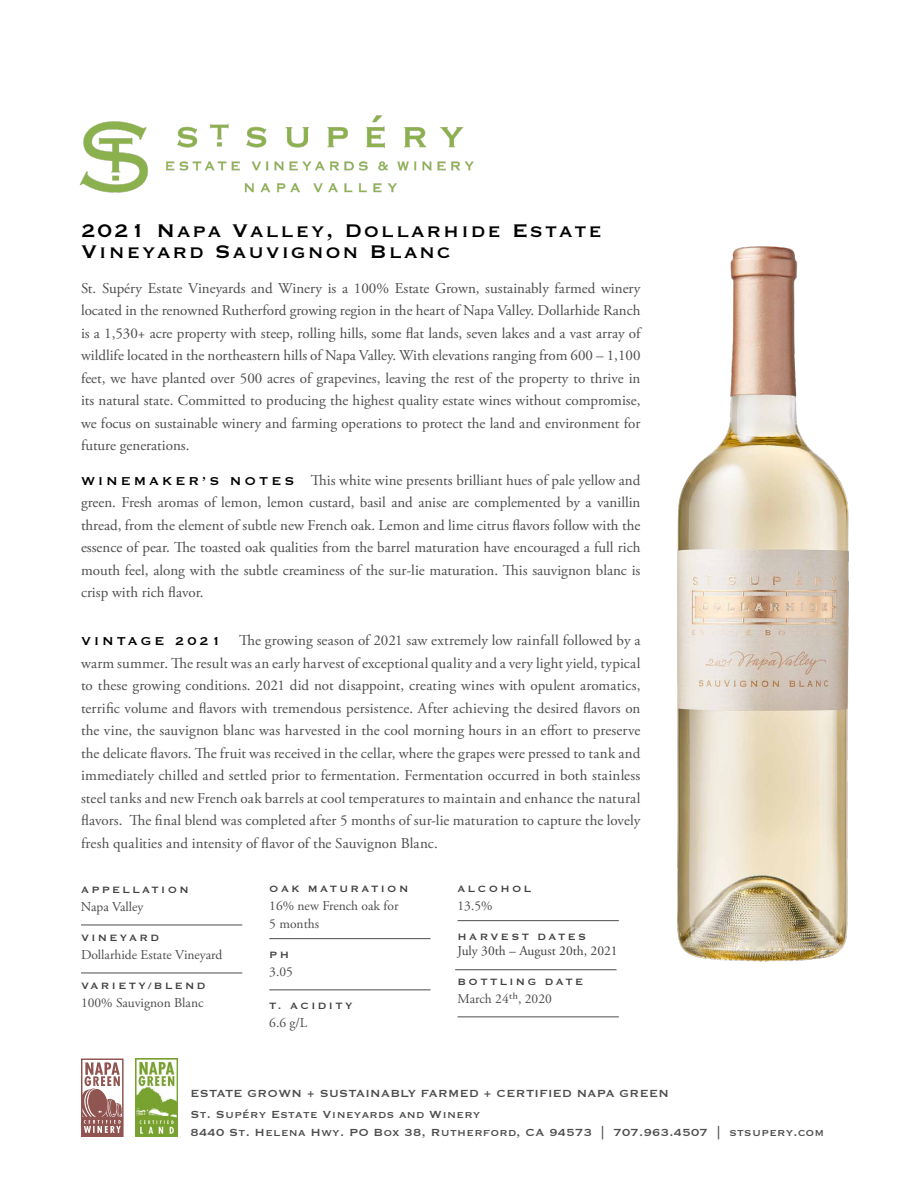
<style>
.page{position:relative;width:918px;height:1188px;background:#fff}
.page>*{position:absolute;margin:0;border:0;box-sizing:border-box;transform-origin:0 0}
.t1{font:24px/21px "Copperplate Gothic Std 31 BC";letter-spacing:.08em;color:#000}
.t2{font:15px/22.5px "Adobe Garamond Pro";color:#4d4d4f;text-align:justify}
.t3{font:13.5px/21px "Copperplate Gothic Std 31 BC";letter-spacing:.025em;color:#4d4d4f}
.t4{font:13.5px/18px "Adobe Garamond Pro";color:#4d4d4f}
.t5{font:13.5px "Adobe Garamond Pro";color:#414042}
.t6{font:12px "Copperplate Gothic Std 31 BC";letter-spacing:.2em;color:#414042}
.s1{font-family:"Copperplate Gothic Std 31 BC";color:#000}
</style>
<div class="page">
<hr style="left:81px;top:925px;width:161px;height:1px;background:#4d4d4f">
<hr style="left:81px;top:973px;width:161px;height:1px;background:#4d4d4f">
<hr style="left:269px;top:989px;width:162px;height:1px;background:#4d4d4f">
<hr style="left:458px;top:1016px;width:161px;height:1px;background:#4d4d4f">
<img style="left:677px;top:246px;width:172px;height:716px">
<svg style="left:81px;top:1058px;width:43px;height:79px"></svg>
<img style="left:79px;top:115px;width:395px;height:78px">
<img style="left:135px;top:1058px;width:43px;height:79px">
<hr style="left:458px;top:920px;width:161px;height:1px;background:#4d4d4f">
<hr style="left:269px;top:938px;width:162px;height:1px;background:#4d4d4f">
<hr style="left:455px;top:969px;width:162px;height:1px;background:#4d4d4f">
<h1 class="t1" style="left:81px;top:221px;width:522px">2021 Napa Valley, Dollarhide Estate<br>Vineyard Sauvignon Blanc</h1>
<p class="t2" style="left:81px;top:277px;width:561px">St. Supéry Estate Vineyards and Winery is a 100% Estate Grown, sustainably farmed winery located in the renowned Rutherford growing region in the heart of Napa Valley. Dollarhide Ranch is a 1,530+ acre property with steep, rolling hills, some flat lands, seven lakes and a vast array of wildlife located in the northeastern hills of Napa Valley. With elevations ranging from 600 – 1,100 feet, we have planted over 500 acres of grapevines, leaving the rest of the property to thrive in its natural state. Committed to producing the highest quality estate wines without compromise, we focus on sustainable winery and farming operations to protect the land and environment for future generations.</p>
<p class="t2" style="left:81px;top:469px;width:561px"><span class="s1">W I N E M A K E R ’ S N O T E S</span> This white wine presents brilliant hues of pale yellow and green. Fresh aromas of lemon, lemon custard, basil and anise are complemented by a vanillin thread, from the element of subtle new French oak. Lemon and lime citrus flavors follow with the essence of pear. The toasted oak qualities from the barrel maturation have encouraged a full rich mouth feel, along with the subtle creaminess of the sur-lie maturation. This sauvignon blanc is crisp with rich flavor.</p>
<p class="t2" style="left:81px;top:630px;width:561px"><span class="s1">V I N TA G E 2 0 2 1</span> The growing season of 2021 saw extremely low rainfall followed by a warm summer. The result was an early harvest of exceptional quality and a very light yield, typical to these growing conditions. 2021 did not disappoint, creating wines with opulent aromatics, terrific volume and flavors with tremendous persistence. After achieving the desired flavors on the vine, the sauvignon blanc was harvested in the cool morning hours in an effort to preserve the delicate flavors. The fruit was received in the cellar, where the grapes were pressed to tank and immediately chilled and settled prior to fermentation. Fermentation occurred in both stainless steel tanks and new French oak barrels at cool temperatures to maintain and enhance the natural flavors. The final blend was completed after 5 months of sur-lie maturation to capture the lovely fresh qualities and intensity of flavor of the Sauvignon Blanc.</p>
<p class="t6" style="left:81px;top:884px;width:109px">APPELLATION</p>
<p class="t4" style="left:81px;top:898px;width:64px">Napa Valley</p>
<p class="t6" style="left:81px;top:932px;width:80px">VINEYARD</p>
<p class="t4" style="left:81px;top:946px;width:143px">Dollarhide Estate Vineyard</p>
<p class="t6" style="left:81px;top:980px;width:126px">VARIETY/BLEND</p>
<p class="t4" style="left:81px;top:994px;width:124px">100% Sauvignon Blanc</p>
<p class="t6" style="left:269px;top:883px;width:141px">OAK MATURATION</p>
<p class="t4" style="left:269px;top:897px;width:131px">16% new French oak for<br>5 months</p>
<p class="t6" style="left:269px;top:949px;width:21px">PH</p>
<p class="t4" style="left:269px;top:963px;width:25px">3.05</p>
<p class="t6" style="left:269px;top:1000px;width:85px">T. ACIDITY</p>
<p class="t4" style="left:269px;top:1014px;width:40px">6.6 g/L</p>
<p class="t6" style="left:458px;top:883px;width:75px">ALCOHOL</p>
<p class="t4" style="left:458px;top:897px;width:37px">13.5%</p>
<p class="t6" style="left:458px;top:931px;width:130px">HARVEST DATES</p>
<p class="t5" style="left:458px;top:943px;width:162px">July 30th – August 20th, 2021</p>
<p class="t6" style="left:458px;top:976px;width:127px">BOTTLING DATE</p>
<p class="t4" style="left:458px;top:990px;width:96px">March 24th, 2020</p>
<p class="t3" style="left:190px;top:1083px;width:480px">ESTATE GROWN + SUSTAINABLY FARMED + CERTIFIED NAPA GREEN<br>St. Supéry Estate Vineyards and Winery</p>
<p class="t3" style="left:190px;top:1122px;width:635px">8440 St. Helena Hwy. PO Box 38, Rutherford, CA 94573 | 707.963.4507 | stsupery.com</p>
</div>
